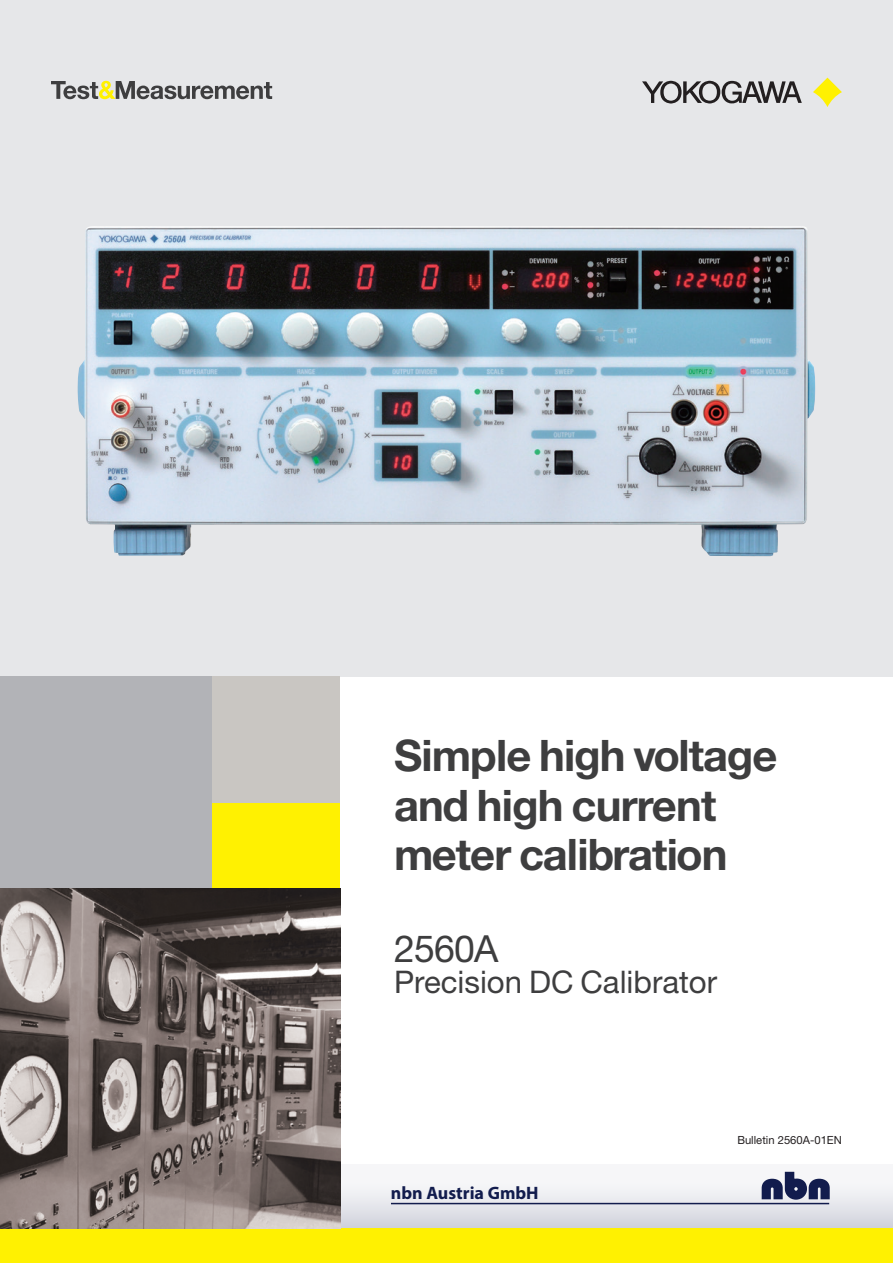
<style>
.page{position:relative;width:893px;height:1263px;background:#fff}
.page>*{position:absolute;margin:0;border:0;box-sizing:border-box;transform-origin:0 0}
.t1{font:700 43.5px/49.5px "Helvetica Neue LT Std";letter-spacing:-.02em;color:#3e3e3f}
.t2{font:37.35px "Helvetica Neue LT Std";letter-spacing:-.02em;color:#3e3e3f}
.t3{font:31.2px "Helvetica Neue LT Std";color:#3e3e3f}
.t4{font:700 18px "Myriad Pro";color:#121c4d}
.t5{font:11.25px "Helvetica Neue LT Std";color:#231f20}
</style>
<div class="page">
<div style="left:328px;top:1165px;width:565px;height:63px;background:linear-gradient(to bottom,#fdfdfd,#d4d6df)"></div>
<svg style="left:762px;top:1172px;width:68px;height:28px"></svg>
<hr style="left:392px;top:1203px;width:436px;height:1px;background:#121c4d">
<div style="left:0;top:0;width:893px;height:676px;background:#e6e7e9"></div>
<div style="left:0;top:676px;width:213px;height:213px;background:#b2b3b7"></div>
<div style="left:213px;top:676px;width:127px;height:128px;background:#c9c6c2"></div>
<div style="left:213px;top:804px;width:127px;height:85px;background:#fff101"></div>
<div style="left:0;top:1229px;width:893px;height:34px;background:#fff101"></div>
<svg style="left:51px;top:81px;width:221px;height:18px"></svg>
<svg style="left:813px;top:78px;width:29px;height:29px"></svg>
<svg style="left:642px;top:81px;width:160px;height:23px"></svg>
<img style="left:0;top:889px;width:340px;height:340px">
<img style="left:78px;top:226px;width:737px;height:330px">
<p class="t1" style="left:394px;top:730px;width:385px">Simple high voltage and high current meter calibration</p>
<p class="t2" style="left:394px;top:927px;width:106px">2560A</p>
<p class="t3" style="left:394px;top:963px;width:325px">Precision DC Calibrator</p>
<p class="t4" style="left:391px;top:1181px;width:149px">nbn Austria GmbH</p>
<p class="t5" style="left:737px;top:1133px;width:106px">Bulletin 2560A-01EN</p>
</div>
